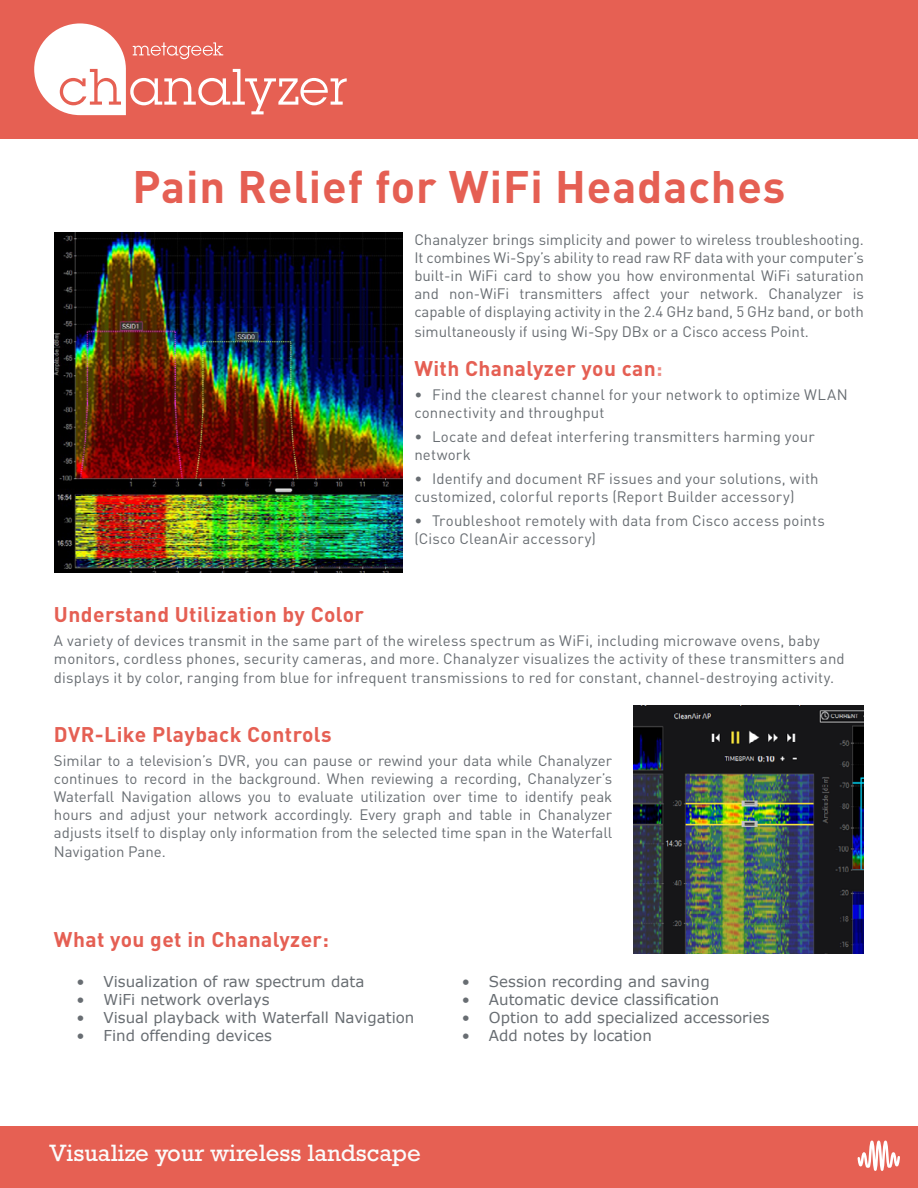
<style>
.page{position:relative;width:918px;height:1188px;background:#fff}
.page>*{position:absolute;margin:0;border:0;box-sizing:border-box;transform-origin:0 0}
.t1{font:700 45px "DIN";letter-spacing:.02em;color:#e55f53}
.t2{font:24px "Rockwell Std";color:#fbfbfb}
.t3{font:700 21px "DIN";letter-spacing:.02em;color:#e55f53}
.t4{font:15px/18px "DIN";letter-spacing:.01em;color:#686d72}
.t5{font:15px "Verdana";color:#686d72}
.s1{color:#ed8f87}
</style>
<div class="page">
<div style="left:0;top:1126px;width:918px;height:62px;background:#e66053"></div>
<div style="left:0;top:0;width:918px;height:139px;background:#e66053"></div>
<svg style="left:34px;top:23px;width:313px;height:92px"></svg>
<svg style="left:857px;top:1140px;width:43px;height:31px"></svg>
<img style="left:55px;top:232px;width:347px;height:341px">
<img style="left:633px;top:705px;width:231px;height:248px">
<h1 class="t1" style="left:133px;top:157px;width:654px">Pain Relief for WiFi Headaches</h1>
<p class="t4" style="left:414px;top:230px;width:451px;text-align:justify">Chanalyzer brings simplicity and power to wireless troubleshooting.<br>It combines Wi-Spy’s ability to read raw RF data with your computer’s built-in WiFi card to show you how environmental WiFi saturation and non-WiFi transmitters affect your network. Chanalyzer is capable of displaying activity in the 2.4 GHz band, 5 GHz band, or both</p>
<p class="t4" style="left:414px;top:322px;width:396px">simultaneously if using Wi-Spy DBx or a Cisco access Point.</p>
<h3 class="t3" style="left:414px;top:354px;width:250px">With Chanalyzer you can<span class="s1">:</span></h3>
<p class="t4" style="left:414px;top:385px;width:435px">• Find the clearest channel for your network to optimize WLAN connectivity and throughput</p>
<p class="t4" style="left:414px;top:427px;width:402px">• Locate and defeat interfering transmitters harming your network</p>
<p class="t4" style="left:414px;top:469px;width:406px">• Identify and document RF issues and your solutions, with customized, colorful reports (Report Builder accessory)</p>
<p class="t4" style="left:414px;top:511px;width:412px">• Troubleshoot remotely with data from Cisco access points (Cisco CleanAir accessory)</p>
<h3 class="t3" style="left:54px;top:600px;width:312px">Understand Utilization by Color</h3>
<p class="t4" style="left:54px;top:631px;width:792px">A variety of devices transmit in the same part of the wireless spectrum as WiFi, including microwave ovens, baby monitors, cordless phones, security cameras, and more. Chanalyzer visualizes the activity of these transmitters and</p>
<p class="t4" style="left:54px;top:668px;width:782px">displays it by color, ranging from blue for infrequent transmissions to red for constant, channel-destroying activity.</p>
<h3 class="t3" style="left:54px;top:720px;width:279px">DVR-Like Playback Controls</h3>
<p class="t4" style="left:54px;top:751px;width:560px;text-align:justify">Similar to a television’s DVR, you can pause or rewind your data while Chanalyzer continues to record in the background. When reviewing a recording, Chanalyzer’s Waterfall Navigation allows you to evaluate utilization over time to identify peak hours and adjust your network accordingly. Every graph and table in Chanalyzer adjusts itself to display only information from the selected time span in the Waterfall</p>
<p class="t4" style="left:54px;top:842px;width:113px">Navigation Pane.</p>
<h3 class="t3" style="left:54px;top:926px;width:277px">What you get in Chanalyzer:</h3>
<p class="t5" style="left:76px;top:972px;width:289px">• Visualization of raw spectrum data</p>
<p class="t5" style="left:76px;top:990px;width:195px">• WiFi network overlays</p>
<p class="t5" style="left:76px;top:1008px;width:339px">• Visual playback with Waterfall Navigation</p>
<p class="t5" style="left:76px;top:1026px;width:197px">• Find offending devices</p>
<h2 class="t2" style="left:49px;top:1139px;width:373px">Visualize your wireless landscape</h2>
<p class="t5" style="left:462px;top:972px;width:249px">• Session recording and saving</p>
<p class="t5" style="left:462px;top:990px;width:259px">• Automatic device classification</p>
<p class="t5" style="left:462px;top:1008px;width:309px">• Option to add specialized accessories</p>
<p class="t5" style="left:462px;top:1026px;width:191px">• Add notes by location</p>
</div>
